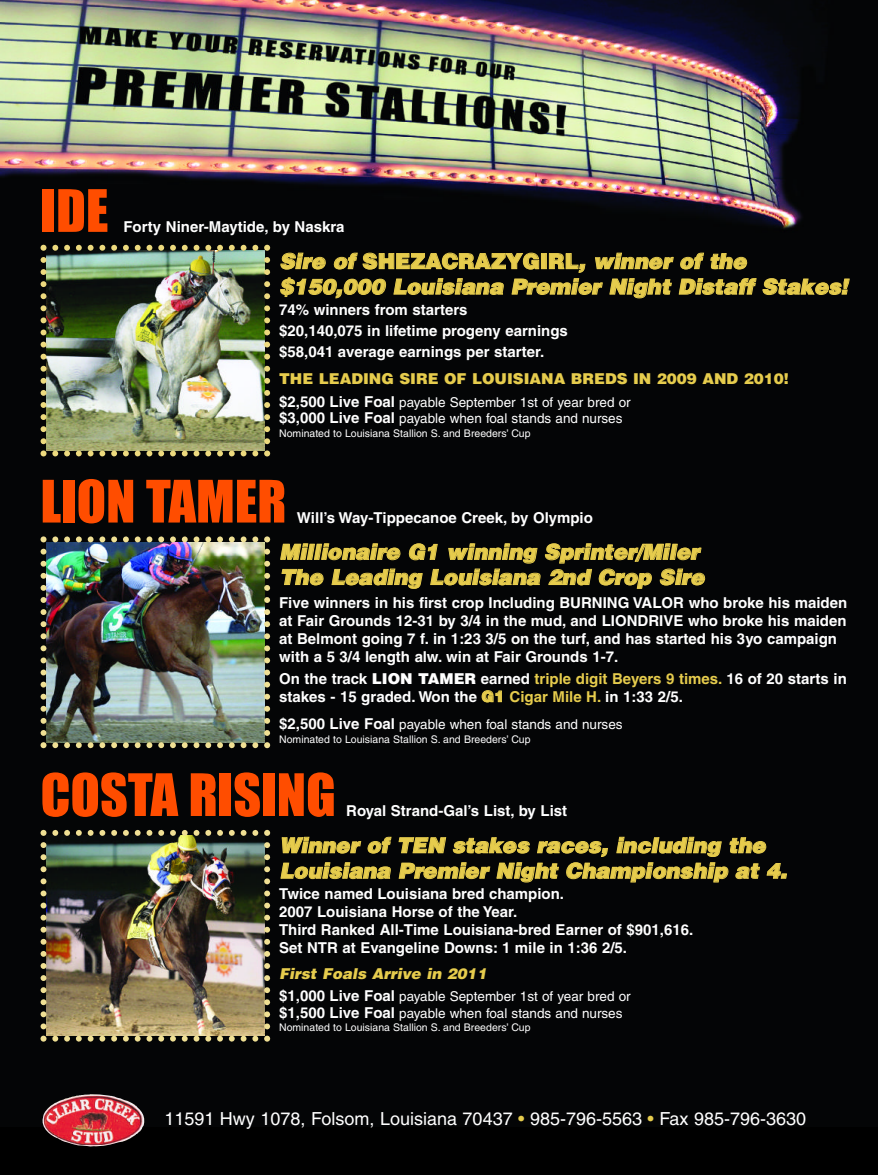
<style>
.page{position:relative;width:878px;height:1175px;background:#fff}
.page>*{position:absolute;margin:0;border:0;box-sizing:border-box;transform-origin:0 0}
.t1{font:54px "Impact";color:#ff4d00}
.t2{font:italic 900 21px/25.5px "Helvetica";letter-spacing:-.005em;color:#e6cc4d}
.t3{font:18px "Helvetica";color:#fff}
.t4{font:700 15px/18px "Helvetica";color:#fff}
.t5{font:900 15px "Helvetica";color:#e6cc4d}
.t6{font:italic 900 15px "Helvetica";color:#e6cc4d}
.t7{font:13.5px/16.5px "Helvetica";color:#fff}
.t8{font:10.5px "Helvetica";color:#fff}
.s1{font-style:normal}
.s2{font-weight:700;font-size:15px}
.s3{font-weight:900}
.s4{color:#e6cc4d}
.s5{font-weight:900;color:#e6cc4d}
</style>
<div class="page">
<img style="left:0;top:0;width:878px;height:1174px">
<h1 class="t1" style="left:40px;top:189px;width:69px">IDE</h1>
<p class="t4" style="left:123px;top:219px;width:223px">Forty Niner-Maytide, by Naskra</p>
<h2 class="t2" style="left:279px;top:250px;width:468px">Sire of <span class="s1">SHEZACRAZYGIRL</span>, win er of the $150,</h2>
<h2 class="t2" style="left:392px;top:276px;width:457px">Louisiana Premier Night Distaf Stakes!</h2>
<p class="t4" style="left:279px;top:301px;width:290px;line-height:21px">74% winners from starters<br>$20,140,075 in lifetime progeny earnings $58,041 average earnings per starter.</p>
<p class="t5" style="left:279px;top:373px;width:511px">THE LEADING SIRE OF LOUISIANA BREDS IN 2009 AND 2010!</p>
<p class="t7" style="left:279px;top:395px;width:353px"><span class="s2">$2,500 Live Foal</span> payable September 1st of year bred or <span class="s2">$3,000 Live Foal</span> payable when foal stands and nurses</p>
<p class="t8" style="left:279px;top:429px;width:253px">Nominated to Louisiana Stallion S. and Breeders’ Cup</p>
<h1 class="t1" style="left:40px;top:480px;width:247px">LION TAMER</h1>
<p class="t4" style="left:297px;top:510px;width:297px">Will’s Way-Tippecanoe Creek, by Olympio</p>
<h2 class="t2" style="left:279px;top:541px;width:426px">Mil ionaire G1 win ing Sprinter/Miler<br>The Leading Louisiana 2nd Crop Sire</h2>
<p class="t4" style="left:279px;top:594px;width:569px">Five winners in his first crop Including BURNING VALOR who broke his maiden at Fair Grounds 12-31 by 3/4 in the mud, and LIONDRIVE who broke his maiden at Belmont going 7 f. in 1:23 3/5 on the turf, and has started his 3yo campaign with a 5 3/4 length alw. win at Fair Grounds 1-7.</p>
<p class="t4" style="left:279px;top:671px;width:569px">On the track <span class="s3">LION TAMER</span> earned <span class="s4">triple digit Beyers 9 times.</span> 16 of 20 starts in stakes - 15 graded. Won the <span class="s5">G1</span> <span class="s4">Cigar Mile H.</span> in 1:33 2/5.</p>
<p class="t7" style="left:279px;top:717px;width:345px"><span class="s2">$2,500 Live Foal</span> payable when foal stands and nurses</p>
<p class="t8" style="left:279px;top:735px;width:253px">Nominated to Louisiana Stallion S. and Breeders’ Cup</p>
<h1 class="t1" style="left:40px;top:773px;width:297px">COSTA RISING</h1>
<p class="t4" style="left:346px;top:803px;width:222px">Royal Strand-Gal’s List, by List</p>
<h2 class="t2" style="left:279px;top:834px;width:509px">Win er of TEN stakes races, including the<br>Louisiana Premier Night Championship at 4.</h2>
<p class="t4" style="left:279px;top:886px;width:415px">Twice named Louisiana bred champion.<br>2007 Louisiana Horse of the Year.<br>Third Ranked All-Time Louisiana-bred Earner of $901,616.<br>Set NTR at Evangeline Downs: 1 mile in 1:36 2/5.</p>
<p class="t6" style="left:279px;top:968px;width:209px">First Foals Arrive in 2011</p>
<p class="t7" style="left:279px;top:989px;width:353px"><span class="s2">$1,000 Live Foal</span> payable September 1st of year bred or <span class="s2">$1,500 Live Foal</span> payable when foal stands and nurses</p>
<p class="t8" style="left:279px;top:1023px;width:253px">Nominated to Louisiana Stallion S. and Breeders’ Cup</p>
<p class="t3" style="left:164px;top:1111px;width:643px">11591 Hwy 1078, Folsom, Louisiana 70437 <span class="s4">•</span> 985-796-5563 <span class="s4">•</span> Fax 985-796-3630</p>
</div>
